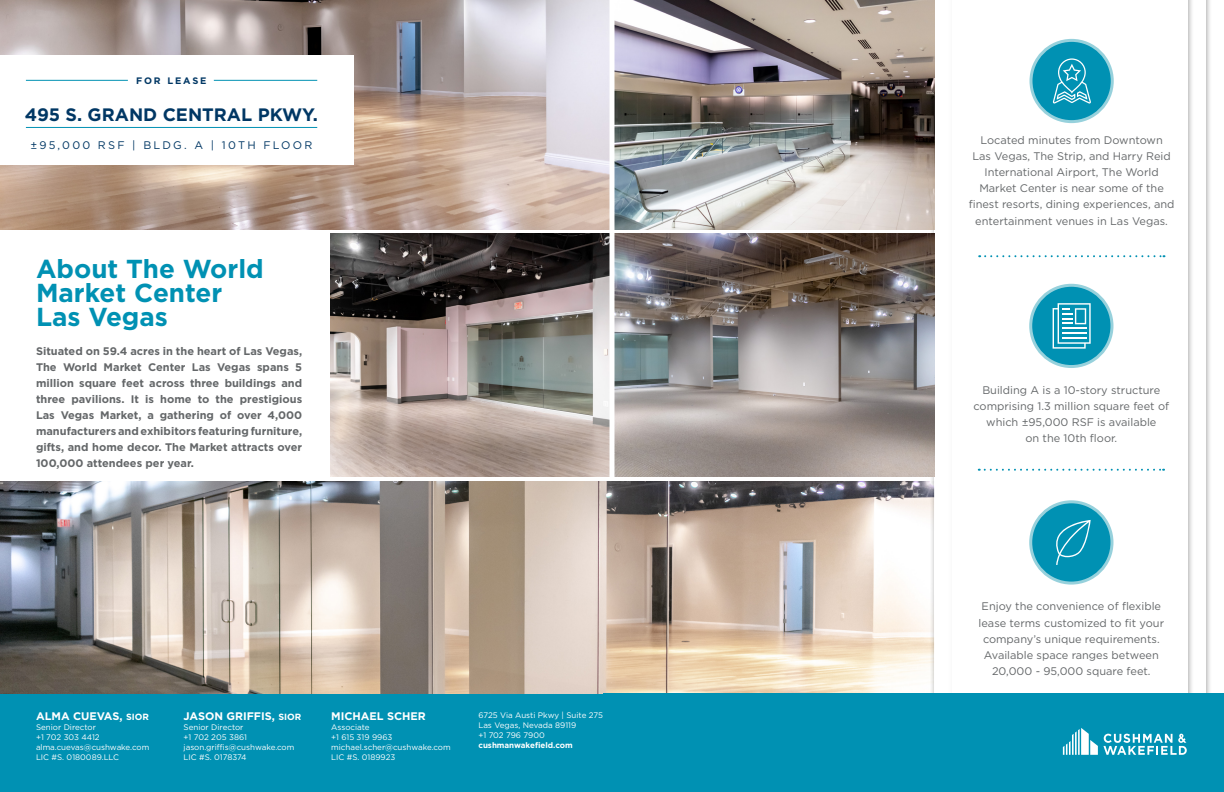
<style>
.page{position:relative;width:1224px;height:792px;background:#fff}
.page>*{position:absolute;margin:0;border:0;box-sizing:border-box;transform-origin:0 0}
.t1{font:700 26px/24px "Gotham";color:#0091b3}
.t2{font:700 18px "Gotham";color:#003764}
.t3{font:11px/16.1px "Gotham";color:#646769;text-align:center}
.t4{font:700 11px/16.1px "Gotham";color:#646769;text-align:justify}
.t5{font:700 11px "Gotham";color:#fff}
.t6{font:11px "Gotham";letter-spacing:.2em;color:#003764}
.t7{font:700 9.4px "Gotham";letter-spacing:.2em;color:#003764}
.t8{font:8px/10px "Gotham";color:#fff}
.t9{font:700 8px/10px "Gotham";color:#fff}
.s1{font-size:9px}
.s2{font-weight:400}
</style>
<div class="page">
<div style="left:0;top:694px;width:643px;height:98px;background:#0091b3"></div>
<img style="left:0;top:0;width:610px;height:230px">
<img style="left:330px;top:234px;width:280px;height:243px">
<img style="left:0;top:481px;width:930px;height:213px">
<div style="left:930px;top:0;width:264px;height:792px;background:#000;opacity:.4"></div>
<div style="left:935px;top:0;width:253px;height:792px;background:#fff"></div>
<svg style="left:979px;top:255px;width:186px;height:2px"></svg>
<svg style="left:979px;top:469px;width:185px;height:2px"></svg>
<div style="left:1031px;top:285px;width:81px;height:82px;background:#0091b3;border-radius:50%"></div>
<div style="left:1029px;top:284px;width:84px;height:84px;border:3px solid #97d1dc;border-radius:50%"></div>
<svg style="left:1053px;top:303px;width:38px;height:46px"></svg>
<div style="left:1031px;top:40px;width:81px;height:82px;background:#0091b3;border-radius:50%"></div>
<div style="left:1030px;top:39px;width:84px;height:84px;border:3px solid #97d1dc;border-radius:50%"></div>
<svg style="left:1053px;top:58px;width:38px;height:46px"></svg>
<div style="left:1031px;top:502px;width:81px;height:81px;background:#0091b3;border-radius:50%"></div>
<div style="left:1029px;top:500px;width:84px;height:85px;border:3px solid #97d1dc;border-radius:50%"></div>
<svg style="left:1056px;top:520px;width:35px;height:45px"></svg>
<div style="left:603px;top:694px;width:621px;height:98px;background:#0091b3"></div>
<svg style="left:1063px;top:728px;width:124px;height:27px"></svg>
<img style="left:614px;top:0;width:321px;height:230px">
<svg style="left:614px;top:234px;width:321px;height:243px;background:#89827f"></svg>
<div style="left:0;top:55px;width:353px;height:110px;background:#fff"></div>
<hr style="left:26px;top:80px;width:102px;height:1px;background:#0091b3">
<hr style="left:26px;top:127px;width:291px;height:1px;background:#0091b3">
<hr style="left:214px;top:80px;width:103px;height:1px;background:#0091b3">
<p class="t7" style="left:136px;top:74px;width:72px">FOR LEASE</p>
<p class="t2" style="left:25px;top:102px;width:295px">495 S. GRAND CENTRAL PKWY.</p>
<p class="t6" style="left:30px;top:138px;width:283px">±95,000 RSF | BLDG. A | 10TH FLOOR</p>
<p class="t1" style="left:36px;top:257px;width:229px">About The World<br>Market Center<br>Las Vegas</p>
<p class="t4" style="left:36px;top:343px;width:268px">Situated on 59.4 acres in the heart of Las Vegas, The World Market Center Las Vegas spans 5 million square feet across three buildings and three pavilions. It is home to the prestigious Las Vegas Market, a gathering of over 4,000 manufacturers and exhibitors featuring furniture, gifts, and home decor. The Market attracts over 100,000 attendees per year.</p>
<p class="t5" style="left:36px;top:709px;width:114px">ALMA CUEVAS, <span class="s1">SIOR</span></p>
<p class="t8" style="left:36px;top:722px;width:115px">Senior Director<br>+1 702 303 4412 alma.cuevas@cushwake.com<br>LIC #S. 0180089.LLC</p>
<p class="t5" style="left:184px;top:709px;width:119px">JASON GRIFFIS, <span class="s1">SIOR</span></p>
<p class="t8" style="left:184px;top:722px;width:61px">Senior Director</p>
<p class="t8" style="left:184px;top:732px;width:112px">+1 702 205 3861 jason.griffis@cushwake.com<br>LIC #S. 0178374</p>
<p class="t5" style="left:331px;top:709px;width:96px">MICHAEL SCHER</p>
<p class="t8" style="left:331px;top:722px;width:121px">Associate<br>+1 615 319 9963 michael.scher@cushwake.com<br>LIC #S. 0189923</p>
<p class="t8" style="left:478px;top:710px;width:126px">6725 Via Austi Pkwy | Suite 275</p>
<p class="t8" style="left:478px;top:720px;width:99px">Las Vegas, Nevada 89119</p>
<p class="t9" style="left:478px;top:730px;width:96px"><span class="s2">+1 702 796 7900 </span>cushmanwakefield.com</p>
<p class="t3" style="left:969px;top:132px;width:207px">Located minutes from Downtown<br>Las Vegas, The Strip, and Harry Reid International Airport, The World Market Center is near some of the finest resorts, dining experiences, and entertainment venues in Las Vegas.</p>
<p class="t3" style="left:974px;top:382px;width:197px">Building A is a 10-story structure comprising 1.3 million square feet of which ±95,000 RSF is available<br>on the 10th floor.</p>
<p class="t3" style="left:979px;top:598px;width:187px">Enjoy the convenience of flexible lease terms customized to fit your company’s unique requirements.<br>Available space ranges between<br>20,000 - 95,000 square feet.</p>
</div>
